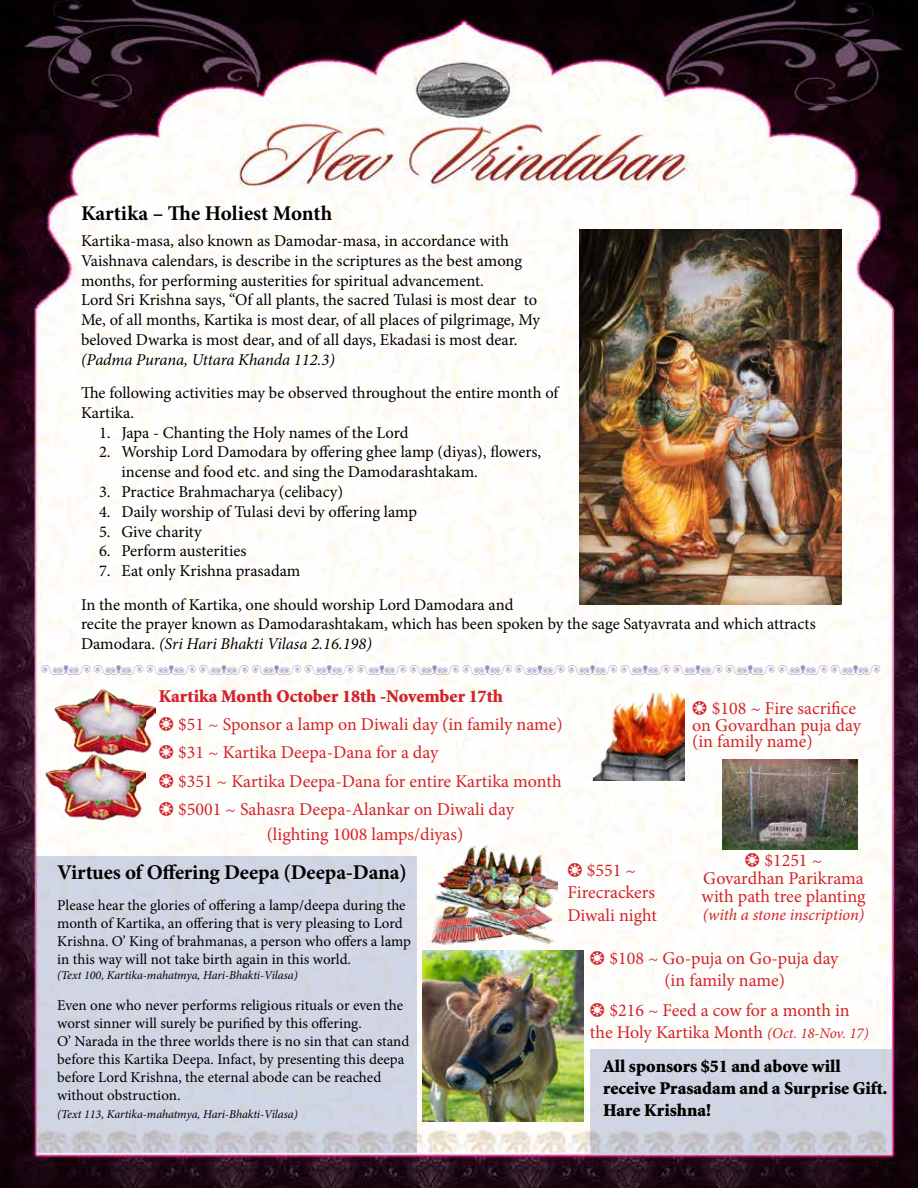
<style>
.page{position:relative;width:918px;height:1188px;background:#fff}
.page>*{position:absolute;margin:0;border:0;box-sizing:border-box;transform-origin:0 0}
.t1{font:700 21px "Minion Pro";letter-spacing:-.005em;color:#000}
.t2{font:18px/28.3px "Minion Pro";color:#d2232a}
.t3{font:900 18px/21.6px "Minion Std";color:#000}
.t4{font:900 18px "Minion Std";color:#d2232a}
.t5{font:16.5px/19.8px "Minion Pro";letter-spacing:-.005em;color:#000}
.t6{font:italic 16.5px "Minion Pro";letter-spacing:-.005em;color:#000}
.t7{font:italic 16.5px "Minion Pro";letter-spacing:-.01em;color:#d2232a}
.t8{font:15px/18px "Minion Pro";color:#000}
.t9{font:italic 12px "Minion Pro";letter-spacing:-.005em;color:#000}
.t10{font:9px "Ornametsstfb";letter-spacing:.24em;color:#8b8cbc}
.s1{font-style:italic}
.s2{font-style:italic;font-size:15px}
</style>
<div class="page">
<img style="left:0;top:0;width:918px;height:1188px">
<img style="left:580px;top:230px;width:261px;height:374px">
<img style="left:585px;top:693px;width:100px;height:87px">
<img style="left:54px;top:686px;width:101px;height:70px">
<img style="left:423px;top:951px;width:160px;height:171px">
<img style="left:430px;top:841px;width:128px;height:104px">
<img style="left:723px;top:759px;width:135px;height:91px">
<img style="left:44px;top:751px;width:101px;height:70px">
<div style="left:36px;top:856px;width:380px;height:296px;background:#d0d5e3"></div>
<svg style="left:590px;top:1050px;width:302px;height:104px;background:#ced2de"></svg>
<svg style="left:159px;top:717px;width:14px;height:14px"></svg>
<svg style="left:159px;top:745px;width:14px;height:14px"></svg>
<svg style="left:159px;top:773px;width:14px;height:14px"></svg>
<svg style="left:159px;top:802px;width:14px;height:14px"></svg>
<svg style="left:693px;top:701px;width:14px;height:14px"></svg>
<svg style="left:591px;top:951px;width:13px;height:14px"></svg>
<svg style="left:591px;top:1003px;width:13px;height:14px"></svg>
<svg style="left:746px;top:853px;width:13px;height:14px"></svg>
<svg style="left:568px;top:863px;width:14px;height:14px"></svg>
<p class="t1" style="left:81px;top:199px;width:253px">Kartika – The Holiest Month</p>
<p class="t5" style="left:81px;top:231px;width:461px">Kartika-masa, also known as Damodar-masa, in accordance with Vaishnava calendars, is describe in the scriptures as the best among months, for performing austerities for spiritual advancement.<br>Lord Sri Krishna says, “Of all plants, the sacred Tulasi is most dear to Me, of all months, Kartika is most dear, of all places of pilgrimage, My beloved Dwarka is most dear, and of all days, Ekadasi is most dear.</p>
<p class="t6" style="left:81px;top:348px;width:255px">(Padma Purana, Uttara Khanda 112.3)</p>
<p class="t5" style="left:81px;top:383px;width:479px">The following activities may be observed throughout the entire month of<br>Kartika.</p>
<p class="t5" style="left:99px;top:423px;width:311px">1. Japa - Chanting the Holy names of the Lord</p>
<p class="t5" style="left:122px;top:442px;width:421px;text-indent:-23px">2. Worship Lord Damodara by offering ghee lamp (diyas), flowers, incense and food etc. and sing the Damodarashtakam.</p>
<p class="t5" style="left:99px;top:482px;width:246px">3. Practice Brahmacharya (celibacy)</p>
<p class="t5" style="left:99px;top:502px;width:320px">4. Daily worship of Tulasi devi by offering lamp</p>
<p class="t5" style="left:99px;top:522px;width:104px">5. Give charity</p>
<p class="t5" style="left:99px;top:541px;width:149px">6. Perform austerities</p>
<p class="t5" style="left:81px;top:554px;width:434px;line-height:33.3px;text-indent:18px">7. Eat only Krishna prasadam<br>In the month of Kartika, one should worship Lord Damodara and</p>
<p class="t5" style="left:81px;top:614px;width:736px">recite the prayer known as Damodarashtakam, which has been spoken by the sage Satyavrata and which attracts<br>Damodara. <span class="s1">(Sri Hari Bhakti Vilasa 2.16.198)</span></p>
<p class="t4" style="left:159px;top:687px;width:346px">Kartika Month October 18th -November 17th</p>
<p class="t2" style="left:178px;top:710px;width:386px">$51 ~ Sponsor a lamp on Diwali day (in family name) $31 ~ Kartika Deepa-Dana for a day<br>$351 ~ Kartika Deepa-Dana for entire Kartika month $5001 ~ Sahasra Deepa-Alankar on Diwali day</p>
<p class="t2" style="left:267px;top:820px;width:198px">(lighting 1008 lamps/diyas)</p>
<p class="t10" style="left:42px;top:667px;width:842px">gggggggggggggggg</p>
<p class="t2" style="left:692px;top:700px;width:170px;line-height:16.5px;text-indent:19px">$108 ~ Fire sacrifice on Govardhan puja day (in family name)</p>
<p class="t1" style="left:57px;top:857px;width:351px">Virtues of Offering Deepa (Deepa-Dana)</p>
<p class="t8" style="left:57px;top:896px;width:355px">Please hear the glories of offering a lamp/deepa during the month of Kartika, an offering that is very pleasing to Lord Krishna. O’ King of brahmanas, a person who offers a lamp in this way will not take birth again in this world.</p>
<p class="t9" style="left:57px;top:967px;width:242px">(Text 100, Kartika-mahatmya, Hari-Bhakti-Vilasa)</p>
<p class="t8" style="left:57px;top:996px;width:354px">Even one who never performs religious rituals or even the worst sinner will surely be purified by this offering.<br>O’ Narada in the three worlds there is no sin that can stand before this Kartika Deepa. Infact, by presenting this deepa before Lord Krishna, the eternal abode can be reached without obstruction.</p>
<p class="t9" style="left:57px;top:1106px;width:242px">(Text 113, Kartika-mahatmya, Hari-Bhakti-Vilasa)</p>
<p class="t2" style="left:567px;top:860px;width:89px;line-height:21px;text-align:center">$551 ~<br>Firecrackers</p>
<p class="t2" style="left:567px;top:901px;width:91px">Diwali night</p>
<p class="t2" style="left:702px;top:851px;width:165px;line-height:18px;text-indent:63px">$1251 ~<br>Govardhan Parikrama with path tree planting</p>
<p class="t7" style="left:703px;top:903px;width:163px">(with a stone inscription)</p>
<p class="t2" style="left:609px;top:948px;width:231px;line-height:21.6px;text-align:center">$108 ~ Go-puja on Go-puja day (in family name)</p>
<p class="t2" style="left:590px;top:1000px;width:280px;line-height:21.6px;text-align:center">$216 ~ Feed a cow for a month in<br>the Holy Kartika Month <span class="s2">(Oct. 18-Nov. 17)</span></p>
<p class="t3" style="left:603px;top:1056px;width:286px">All sponsors $51 and above will receive Prasadam and a Surprise Gift.<br>Hare Krishna!</p>
</div>
